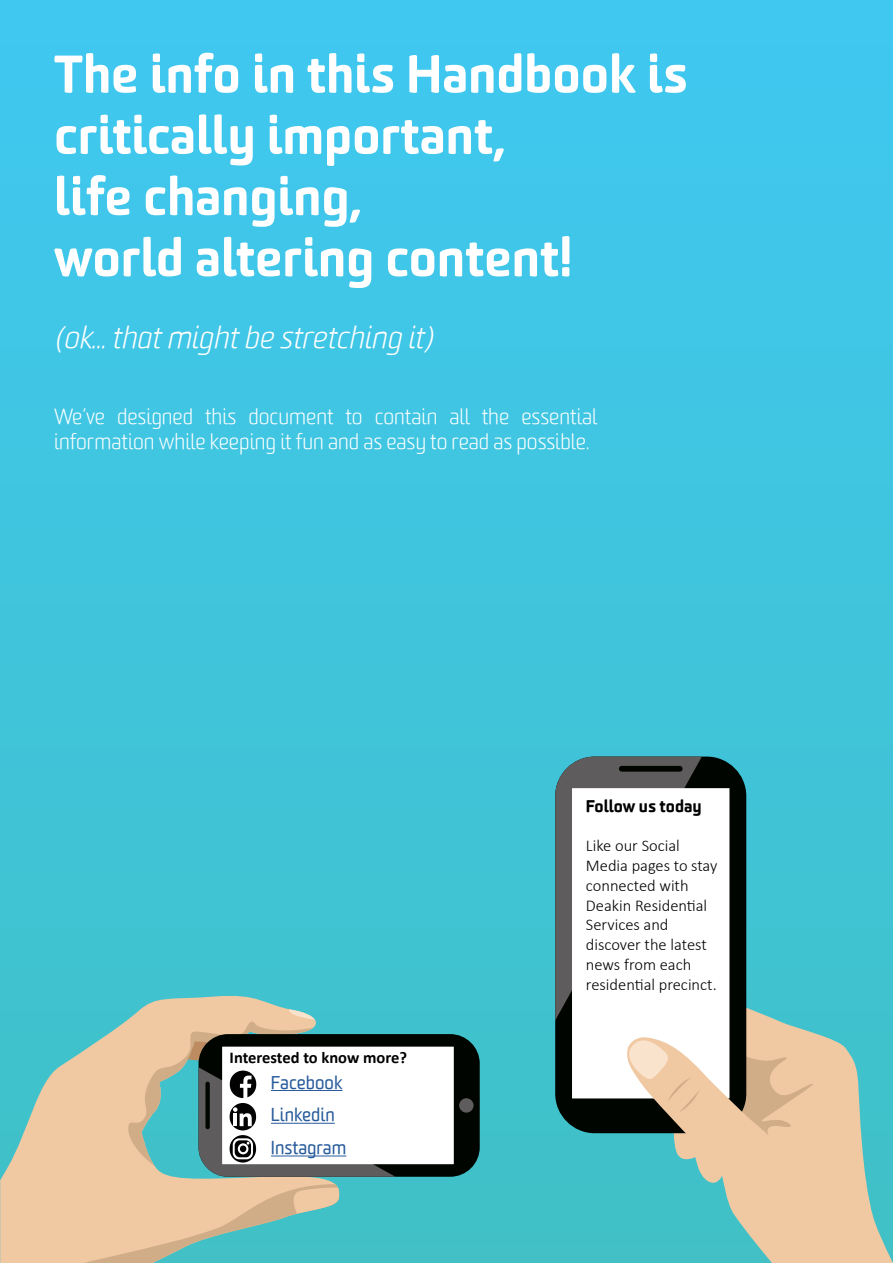
<style>
.page{position:relative;width:893px;height:1263px;background:#fff}
.page>*{position:absolute;margin:0;border:0;box-sizing:border-box;transform-origin:0 0}
.t1{font:900 51px/61.2px "Worldly";color:#fff}
.t2{font:italic 300 30px "Worldly";color:#fff}
.t3{font:300 21px/25.2px "Worldly";color:#fff}
.t4{font:18px/32.7px "Worldly";color:#275b9b}
.t5{font:300 16.5px/19.8px "Calibri";color:#020203}
.t6{font:700 16.5px "Calibri";color:#000}
.t7{font:900 16.5px "Worldly";color:#000}
</style>
<div class="page">
<div style="left:0;top:0;width:893px;height:1263px;background:linear-gradient(to bottom,#40c8f1,#40c1c6)"></div>
<svg style="left:618px;top:1001px;width:275px;height:262px;background:#92c4b7"></svg>
<svg style="left:555px;top:756px;width:269px;height:408px"></svg>
<svg style="left:0;top:993px;width:341px;height:270px;background:#a0c5b6"></svg>
<svg style="left:0;top:1184px;width:340px;height:79px;background:#c3c4a8"></svg>
<div style="left:199px;top:1034px;width:281px;height:143px;background:#000500;border-radius:29px"></div>
<div style="left:222px;top:1047px;width:232px;height:117px;background:#fff"></div>
<div style="left:459px;top:1098px;width:15px;height:14px;background:#5e5c5c;border-radius:50%"></div>
<svg style="left:128px;top:1009px;width:267px;height:168px"></svg>
<hr style="left:271px;top:1090px;width:71px;height:1px;background:#275b9b">
<hr style="left:271px;top:1123px;width:64px;height:1px;background:#275b9b">
<hr style="left:271px;top:1155px;width:75px;height:1px;background:#275b9b">
<h1 class="t1" style="left:54px;top:44px;width:635px">The info in this Handbook is critically important,<br>life changing,<br>world altering content!</h1>
<h2 class="t2" style="left:54px;top:320px;width:380px">(ok… that might be stretching it)</h2>
<p class="t3" style="left:54px;top:405px;width:545px">We’ve designed this document to contain all the essential information while keeping it fun and as easy to read as possible.</p>
<p class="t6" style="left:230px;top:1045px;width:179px">Interested to know more?</p>
<p class="t4" style="left:271px;top:1066px;width:77px">Facebook<br>Linkedin<br>Instagram</p>
<p class="t7" style="left:586px;top:795px;width:117px">Follow us today</p>
<p class="t5" style="left:586px;top:836px;width:133px">Like our Social<br>Media pages to stay connected with<br>Deakin Residential<br>Services and discover the latest news from each residential precinct.</p>
</div>
